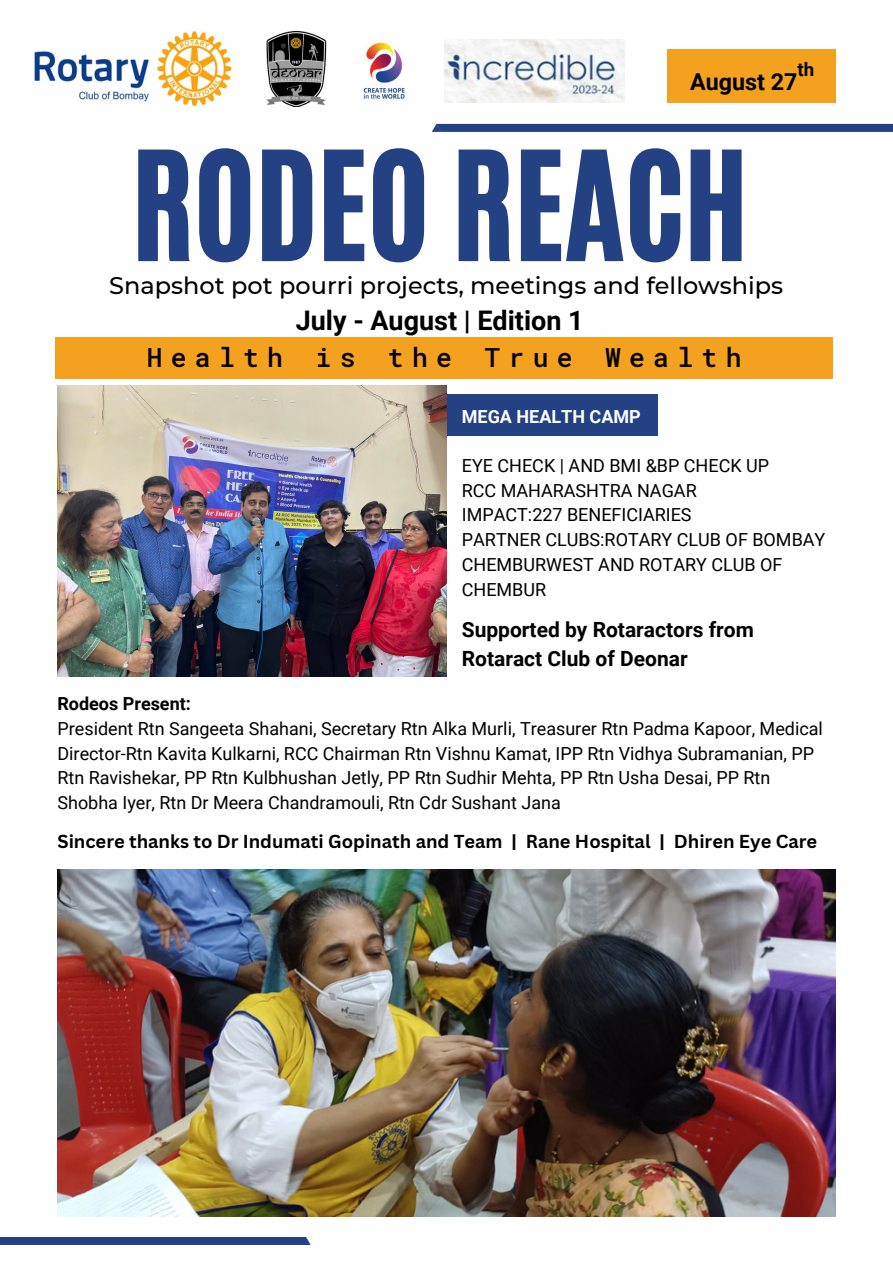
<style>
.page{position:relative;width:893px;height:1264px;background:#fff}
.page>*{position:absolute;margin:0;border:0;box-sizing:border-box;transform-origin:0 0}
.t1{font:126.15px "CA Generated";color:#234183}
.t2{font:700 27px "Roboto";color:#000}
.t3{font:500 26.4px "Roboto Mono";letter-spacing:.315em;color:#000}
.t4{font:500 24px "Montserrat";color:#000}
.t5{font:700 23.25px "Roboto";color:#000}
.t6{font:700 21px/29.2px "Roboto";color:#000}
.t7{font:700 18.75px "Roboto";color:#000}
.t8{font:700 18.3px "Canva Sans";color:#000}
.t9{font:18px/24.8px "Roboto";color:#000}
.t10{font:700 18px "Roboto";color:#fefefe}
.t11{font:700 18px "Roboto";color:#000}
</style>
<div class="page">
<img style="left:34px;top:30px;width:198px;height:76px">
<img style="left:266px;top:31px;width:61px;height:76px">
<svg style="left:432px;top:124px;width:460px;height:8px;background:#264485"></svg>
<div style="left:0;top:1236px;width:311px;height:8px;background:#234183"></div>
<div style="left:55px;top:337px;width:777px;height:42px;background:#f3a11e"></div>
<div style="left:667px;top:49px;width:168px;height:54px;background:#f3a11e"></div>
<div style="left:73px;top:394px;width:584px;height:41px;background:#234183"></div>
<img style="left:57px;top:385px;width:389px;height:291px">
<img style="left:57px;top:870px;width:778px;height:346px">
<img style="left:363px;top:42px;width:43px;height:59px">
<img style="left:444px;top:40px;width:180px;height:63px">
<p class="t7" style="left:797px;top:59px;width:18px">th</p>
<p class="t5" style="left:690px;top:68px;width:109px">August 27</p>
<p class="t1" style="left:132px;top:115px;width:618px">RODEO REACH</p>
<p class="t4" style="left:109px;top:270px;width:675px">Snapshot pot pourri projects, meetings and fellowships</p>
<p class="t2" style="left:296px;top:305px;width:289px">July - August | Edition 1</p>
<p class="t3" style="left:147px;top:339px;width:596px">Health is the True Wealth</p>
<p class="t10" style="left:462px;top:406px;width:180px">MEGA HEALTH CAMP</p>
<p class="t9" style="left:462px;top:453px;width:309px">EYE CHECK | AND BMI &amp;BP CHECK UP</p>
<p class="t9" style="left:462px;top:478px;width:236px">RCC MAHARASHTRA NAGAR</p>
<p class="t9" style="left:462px;top:503px;width:231px">IMPACT:227 BENEFICIARIES</p>
<p class="t9" style="left:462px;top:527px;width:365px">PARTNER CLUBS:ROTARY CLUB OF BOMBAY<br>CHEMBURWEST AND ROTARY CLUB OF<br>CHEMBUR</p>
<p class="t6" style="left:462px;top:614px;width:293px">Supported by Rotaractors from<br>Rotaract Club of Deonar</p>
<p class="t11" style="left:57px;top:693px;width:135px">Rodeos Present:</p>
<p class="t9" style="left:57px;top:716px;width:766px">President Rtn Sangeeta Shahani, Secretary Rtn Alka Murli, Treasurer Rtn Padma Kapoor, Medical Director-Rtn Kavita Kulkarni, RCC Chairman Rtn Vishnu Kamat, IPP Rtn Vidhya Subramanian, PP Rtn Ravishekar, PP Rtn Kulbhushan Jetly, PP Rtn Sudhir Mehta, PP Rtn Usha Desai, PP Rtn Shobha Iyer, Rtn Dr Meera Chandramouli, Rtn Cdr Sushant Jana</p>
<p class="t8" style="left:57px;top:828px;width:761px">Sincere thanks to Dr Indumati Gopinath and Team | Rane Hospital | Dhiren Eye Care</p>
</div>
